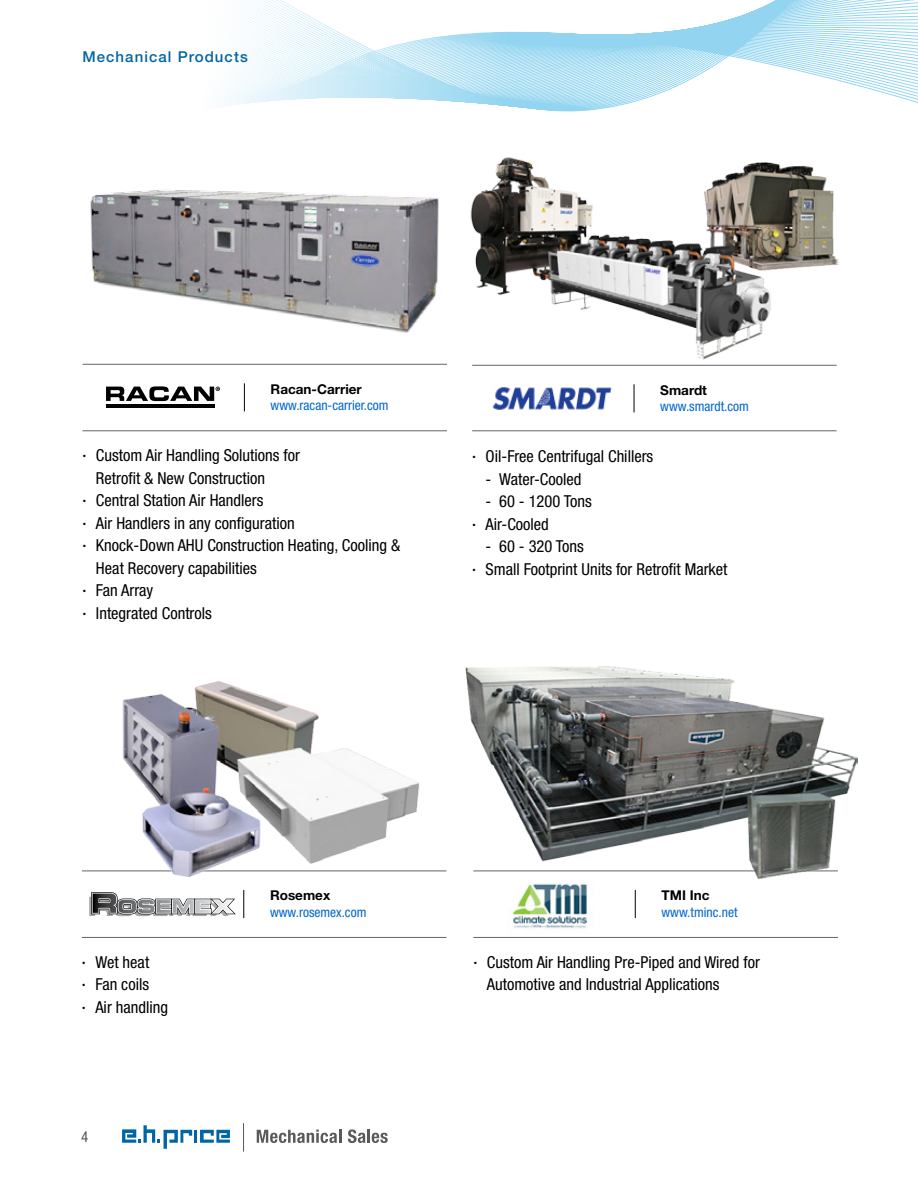
<style>
.page{position:relative;width:918px;height:1188px;background:#fff}
.page>*{position:absolute;margin:0;border:0;box-sizing:border-box;transform-origin:0 0}
.t1{font:condensed 16.5px/22.5px "Helvetica Neue LT Std";color:#000}
.t2{font:500 15px "Helvetica Neue LT Std";letter-spacing:.07em;color:#0065a4}
.t3{font:condensed 15px "Helvetica Neue LT Std";color:#58595b}
.t4{font:condensed 13.5px "Helvetica Neue LT Std";color:#06c}
.t5{font:700 13.5px "Helvetica Neue LT Std";color:#000}
.s1{font-weight:500}
</style>
<div class="page">
<svg style="left:227px;top:0;width:691px;height:112px"></svg>
<svg style="left:122px;top:1125px;width:108px;height:24px"></svg>
<svg style="left:257px;top:1130px;width:84px;height:13px"></svg>
<svg style="left:348px;top:1129px;width:40px;height:14px"></svg>
<svg style="left:243px;top:1123px;width:1px;height:29px"></svg>
<img style="left:511px;top:883px;width:77px;height:46px">
<img style="left:492px;top:387px;width:120px;height:23px">
<img style="left:470px;top:157px;width:369px;height:208px">
<hr style="left:82px;top:364px;width:365px;height:1px;background:#636466">
<hr style="left:82px;top:430px;width:365px;height:1px;background:#636466">
<svg style="left:244px;top:383px;width:1px;height:28px"></svg>
<hr style="left:106px;top:404px;width:108px;height:4px;background:#000">
<svg style="left:106px;top:386px;width:114px;height:15px"></svg>
<img style="left:90px;top:190px;width:349px;height:143px">
<hr style="left:472px;top:430px;width:365px;height:1px;background:#636466">
<svg style="left:634px;top:384px;width:1px;height:28px"></svg>
<hr style="left:472px;top:365px;width:365px;height:1px;background:#636466">
<hr style="left:473px;top:937px;width:365px;height:1px;background:#636466">
<svg style="left:635px;top:890px;width:1px;height:28px"></svg>
<hr style="left:82px;top:937px;width:364px;height:1px;background:#636466">
<svg style="left:244px;top:890px;width:1px;height:28px"></svg>
<svg style="left:89px;top:892px;width:147px;height:24px"></svg>
<img style="left:82px;top:681px;width:365px;height:196px">
<img style="left:465px;top:666px;width:393px;height:214px">
<p class="t2" style="left:82px;top:48px;width:167px">Mechanical Products</p>
<p class="t5" style="left:271px;top:381px;width:93px">Racan-Carrier</p>
<p class="t4" style="left:271px;top:397px;width:119px">www.racan-carrier.com</p>
<p class="t1" style="left:82px;top:444px;width:219px"><span class="s1">·</span> Custom Air Handling Solutions for<br>Retrofit &amp; New Construction<br><span class="s1">·</span> Central Station Air Handlers<br><span class="s1">·</span> Air Handlers in any configuration <span class="s1">·</span> Knock-Down AHU</p>
<p class="t1" style="left:82px;top:534px;width:319px;text-indent:125px">Construction Heating, Cooling &amp;<br>H eat Recovery capabilities<br><span class="s1">·</span> Fan Array<br><span class="s1">·</span> Integrated Controls</p>
<p class="t5" style="left:660px;top:382px;width:48px">Smardt</p>
<p class="t4" style="left:660px;top:398px;width:90px">www.smardt.com</p>
<p class="t1" style="left:472px;top:445px;width:183px"><span class="s1">·</span> Oil-Free Centrifugal Chillers</p>
<p class="t1" style="left:486px;top:468px;width:97px">- Water-Cooled</p>
<p class="t1" style="left:472px;top:490px;width:121px;text-indent:13px">- 60 - 1200 Tons <span class="s1">·</span> Air-Cooled</p>
<p class="t1" style="left:472px;top:535px;width:257px;text-indent:13px">- 60 - 320 Tons<br><span class="s1">·</span> Small Footprint Units for Retrofit Market</p>
<p class="t1" style="left:82px;top:951px;width:88px"><span class="s1">·</span> Wet heat<br><span class="s1">·</span> Fan coils<br><span class="s1">·</span> Air handling</p>
<p class="t3" style="left:81px;top:1128px;width:9px">4</p>
<p class="t5" style="left:270px;top:887px;width:62px">Rosemex</p>
<p class="t4" style="left:270px;top:904px;width:98px">www.rosemex.com</p>
<p class="t5" style="left:662px;top:887px;width:49px">TMI Inc</p>
<p class="t4" style="left:662px;top:904px;width:77px">www.tminc.net</p>
<p class="t1" style="left:473px;top:951px;width:288px"><span class="s1">·</span> Custom Air Handling Pre-Piped and Wired for<br>Automotive and Industrial Applications</p>
</div>
